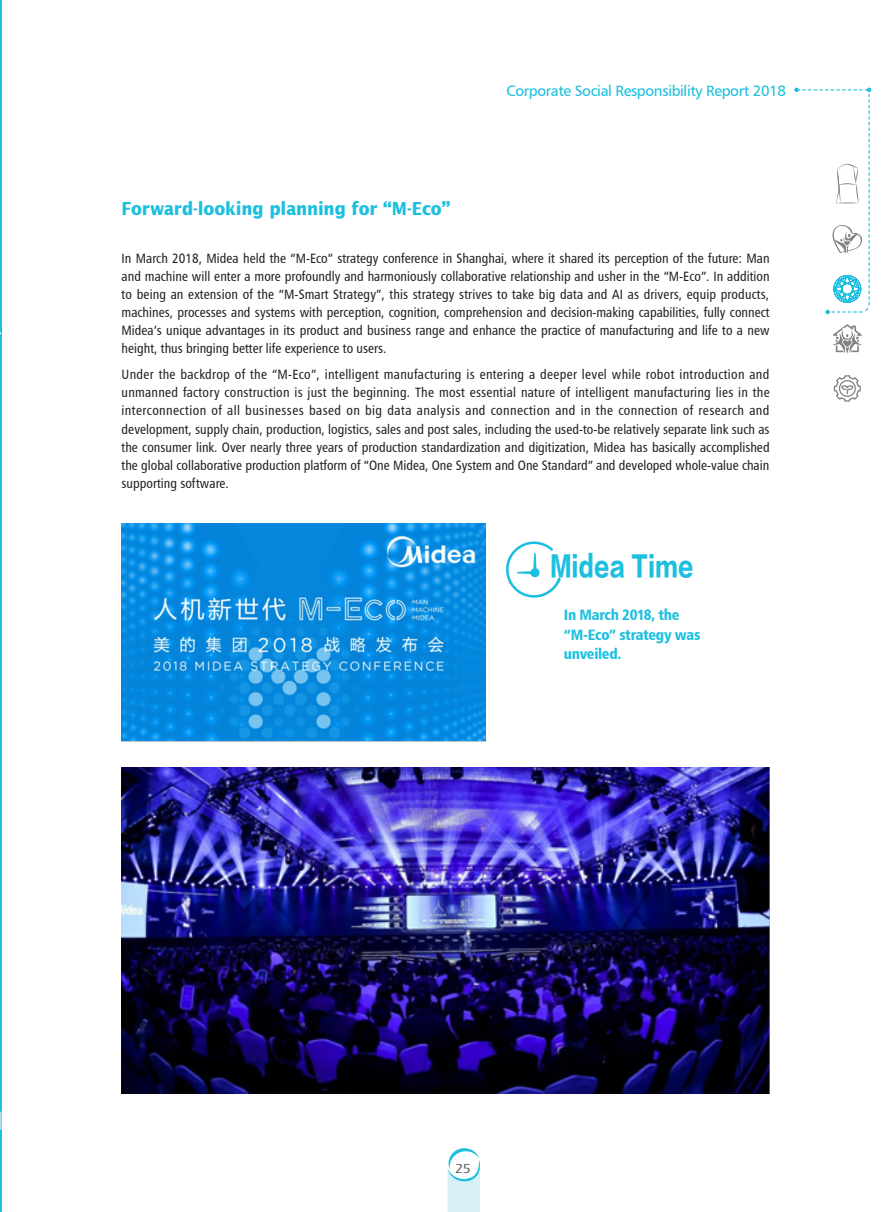
<style>
.page{position:relative;width:893px;height:1212px;background:#fff}
.page>*{position:absolute;margin:0;border:0;box-sizing:border-box;transform-origin:0 0}
.美的时间{font:27px "FZLTTHCJW GB1 0";color:#1cbfdf}
.年报正文-1级标题{font:700 18px "Lucida Sans";letter-spacing:-.01em;color:#1cbfdf;scale:.9 1}
.年报正文-2极标题{font:15px/19.5px "Humanist 777 BT Black Condensed B";letter-spacing:-.02em;color:#1cbfdf}
.年报正文{font:15px "Humanist 777 BT Roman B";letter-spacing:-.025em;color:#1cbfdf}
.年报正文-2{font:13.5px/18px "Humanist 777 BT Roman Condensed B";color:#231f20;text-align:justify}
.年报正文-3{font:500 13.5px "Eras ITC";color:#57585a}
</style>
<div class="page">
<svg style="left:448px;top:1148px;width:32px;height:64px"></svg>
<svg style="left:833px;top:324px;width:29px;height:30px"></svg>
<svg style="left:833px;top:375px;width:28px;height:27px"></svg>
<svg style="left:794px;top:88px;width:77px;height:226px"></svg>
<img style="left:122px;top:767px;width:648px;height:326px">
<hr style="left:0;top:0;width:2px;height:1212px;background:#1cbfdf">
<svg style="left:0;top:1111px;width:2px;height:18px"></svg>
<img style="left:122px;top:523px;width:364px;height:218px">
<svg style="left:506px;top:541px;width:55px;height:57px"></svg>
<p class="年报正文-1级标题" style="left:122px;top:198px;width:367px">Forward-looking planning for “M-Eco”</p>
<p class="年报正文" style="left:507px;top:81px;width:281px">Corporate Social Responsibility Report 2018</p>
<p class="年报正文-2" style="left:122px;top:249px;width:650px">In March 2018, Midea held the “M-Eco” strategy conference in Shanghai, where it shared its perception of the future: Man and machine will enter a more profoundly and harmoniously collaborative relationship and usher in the “M-Eco”. In addition to being an extension of the “M-Smart Strategy”, this strategy strives to take big data and AI as drivers, equip products, machines, processes and systems with perception, cognition, comprehension and decision-making capabilities, fully connect Midea’s unique advantages in its product and business range and enhance the practice of manufacturing and life to a new height, thus bringing better life experience to users.</p>
<p class="年报正文-2" style="left:122px;top:365px;width:650px">Under the backdrop of the “M-Eco”, intelligent manufacturing is entering a deeper level while robot introduction and unmanned factory construction is just the beginning. The most essential nature of intelligent manufacturing lies in the interconnection of all businesses based on big data analysis and connection and in the connection of research and development, supply chain, production, logistics, sales and post sales, including the used-to-be relatively separate link such as the consumer link. Over nearly three years of production standardization and digitization, Midea has basically accomplished the global collaborative production platform of “One Midea, One System and One Standard” and developed whole-value chain supporting software.</p>
<p class="美的时间" style="left:550px;top:550px;width:145px">Midea Time</p>
<p class="年报正文-2极标题" style="left:564px;top:605px;width:138px">In March 2018, the “M-Eco” strategy was unveiled.</p>
<p class="年报正文-3" style="left:455px;top:1161px;width:17px">25</p>
</div>
